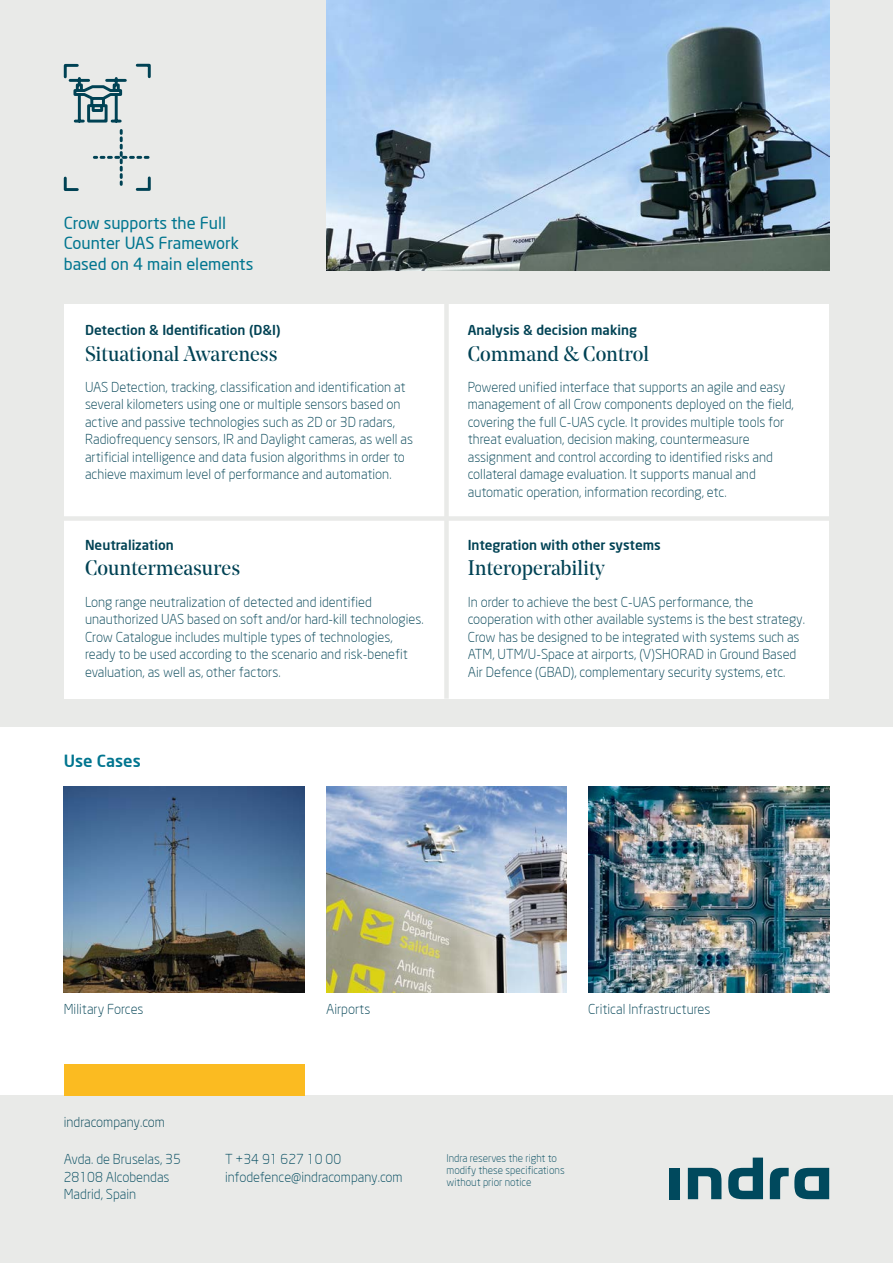
<style>
.page{position:relative;width:893px;height:1263px;background:#fff}
.page>*{position:absolute;margin:0;border:0;box-sizing:border-box;transform-origin:0 0}
.t1{font:21px "Noe Display";color:#004254}
.t2{font:16.5px/20.7px "Neo Sans";color:#00758f}
.t3{font:500 16.5px "Neo Sans";color:#00758f}
.t4{font:300 13.5px/17.5px "Neo Sans";color:#004254}
.t5{font:500 13.5px "Neo Sans";color:#004254}
.t6{font:300 13.5px/17.5px "Neo Sans";color:#00495d}
.t7{font:300 10.5px/12px "Neo Sans";color:#00495d}
</style>
<div class="page">
<div style="left:0;top:0;width:893px;height:726px;background:#e9eae8"></div>
<svg style="left:64px;top:64px;width:63px;height:59px"></svg>
<svg style="left:64px;top:176px;width:15px;height:15px"></svg>
<svg style="left:135px;top:64px;width:16px;height:15px"></svg>
<svg style="left:94px;top:130px;width:57px;height:61px"></svg>
<img style="left:326px;top:0;width:503px;height:270px">
<div style="left:64px;top:304px;width:382px;height:214px;background:#fff"></div>
<div style="left:64px;top:518px;width:382px;height:181px;background:#fff"></div>
<div style="left:446px;top:304px;width:383px;height:214px;background:#fff"></div>
<div style="left:446px;top:518px;width:383px;height:181px;background:#fff"></div>
<img style="left:326px;top:786px;width:241px;height:207px">
<img style="left:64px;top:786px;width:241px;height:207px">
<img style="left:588px;top:786px;width:241px;height:207px">
<div style="left:444px;top:304px;width:5px;height:395px;background:#e9eae8"></div>
<div style="left:64px;top:516px;width:765px;height:5px;background:#e9eae8"></div>
<div style="left:0;top:1096px;width:893px;height:167px;background:#e9eae8"></div>
<div style="left:64px;top:1064px;width:241px;height:32px;background:#fbbb21"></div>
<div style="left:670px;top:1168px;width:10px;height:31px;background:#00495d"></div>
<svg style="left:688px;top:1168px;width:33px;height:31px"></svg>
<svg style="left:728px;top:1157px;width:35px;height:42px"></svg>
<svg style="left:770px;top:1168px;width:59px;height:31px"></svg>
<p class="t2" style="left:64px;top:212px;width:191px">Crow supports the Full<br>Counter UAS Framework based on 4 main elements</p>
<p class="t5" style="left:85px;top:322px;width:197px">Detection &amp; Identification (D&amp;I)</p>
<h1 class="t1" style="left:85px;top:340px;width:194px">Situational Awareness</h1>
<p class="t4" style="left:85px;top:378px;width:329px">UAS Detection, tracking, classification and identification at several kilometers using one or multiple sensors based on active and passive technologies such as 2D or 3D radars, Radiofrequency sensors, IR and Daylight cameras, as well as artificial intelligence and data fusion algorithms in order to achieve maximum level of performance and automation.</p>
<p class="t5" style="left:85px;top:537px;width:90px">Neutralization</p>
<h1 class="t1" style="left:85px;top:555px;width:157px">Countermeasures</h1>
<p class="t4" style="left:85px;top:593px;width:340px">Long range neutralization of detected and identified unauthorized UAS based on soft and/or hard-kill technologies.<br>Crow Catalogue includes multiple types of technologies, ready to be used according to the scenario and risk-benefit evaluation, as well as, other factors.</p>
<p class="t3" style="left:64px;top:750px;width:78px">Use Cases</p>
<p class="t5" style="left:468px;top:322px;width:171px">Analysis &amp; decision making</p>
<h1 class="t1" style="left:468px;top:340px;width:183px">Command &amp; Control</h1>
<p class="t4" style="left:468px;top:378px;width:328px">Powered unified interface that supports an agile and easy management of all Crow components deployed on the field, covering the full C-UAS cycle. It provides multiple tools for threat evaluation, decision making, countermeasure assignment and control according to identified risks and collateral damage evaluation. It supports manual and automatic operation, information recording, etc.</p>
<p class="t5" style="left:468px;top:537px;width:195px">Integration with other systems</p>
<h1 class="t1" style="left:468px;top:555px;width:138px">Interoperability</h1>
<p class="t4" style="left:468px;top:593px;width:339px">In order to achieve the best C-UAS performance, the cooperation with other available systems is the best strategy.<br>Crow has be designed to be integrated with systems such as ATM, UTM/U-Space at airports, (V)SHORAD in Ground Based Air Defence (GBAD), complementary security systems, etc.</p>
<p class="t4" style="left:64px;top:1000px;width:81px">Military Forces</p>
<p class="t4" style="left:326px;top:1000px;width:46px">Airports</p>
<p class="t4" style="left:588px;top:1000px;width:124px">Critical Infrastructures</p>
<p class="t4" style="left:64px;top:1113px;width:103px">indracompany.com</p>
<p class="t6" style="left:64px;top:1150px;width:119px">Avda. de Bruselas, 35<br>28108 Alcobendas<br>Madrid, Spain</p>
<p class="t6" style="left:225px;top:1150px;width:179px">T +34 91 627 10 00 infodefence@indracompany.com</p>
<p class="t7" style="left:446px;top:1152px;width:120px">Indra reserves the right to modify these specifications without prior notice</p>
</div>
